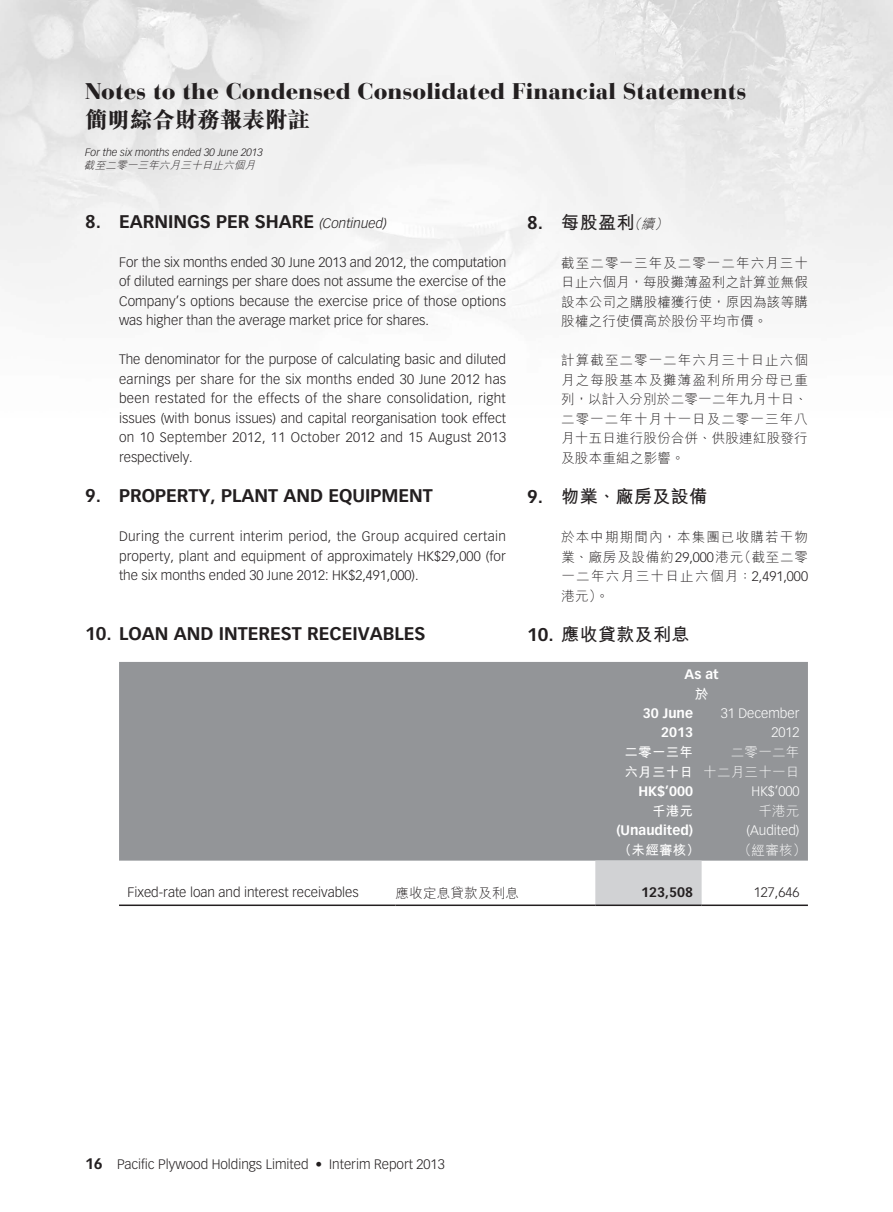
<style>
.page{position:relative;width:893px;height:1212px;background:#fff}
.page>*{position:absolute;margin:0;border:0;box-sizing:border-box;transform-origin:0 0}
.t1{font:900 22.5px "Bauer Bodoni Std";color:#231f20}
.t2{font:800 22.5px "M Sung HK";color:#231f20}
.t3{font:700 18px "Vectora LT Std";color:#231f20}
.t4{font:700 18px "M Hei HK";letter-spacing:.02em;color:#231f20}
.t5{font:300 13.5px/19.5px "Vectora LT Std";color:#231f20;text-align:justify}
.t6{font:300 13.5px/19.5px "M Hei HK";letter-spacing:.02em;color:#231f20;text-align:justify}
.t7{font:700 13.5px/19.5px "Vectora LT Std";color:#fff;text-align:right}
.t8{font:300 13.5px/19.5px "Vectora LT Std";color:#fff;text-align:right}
.t9{font:700 13.5px/19.5px "M Hei HK";letter-spacing:.02em;color:#fff}
.t10{font:300 13.5px/19.5px "M Hei HK";letter-spacing:.02em;color:#fff;text-align:right}
.t11{font:700 13.5px "Vectora LT Std";color:#231f20}
.t12{font:italic 300 10.5px "Vectora LT Std";color:#231f20}
.t13{font:italic 300 10.5px "M Hei HK";color:#231f20}
.s1{font-weight:300;font-style:italic;font-size:13.5px}
.s2{font-family:"Vectora LT Std"}
.s3{font-weight:700;font-size:15px}
</style>
<div class="page">
<img style="left:0;top:0;width:893px;height:310px">
<div style="left:119px;top:662px;width:689px;height:199px;background:#939598"></div>
<div style="left:595px;top:861px;width:107px;height:43px;background:#d1d2d4"></div>
<hr style="left:119px;top:904px;width:276px;height:2px;background:#231f20">
<hr style="left:395px;top:904px;width:200px;height:2px;background:#231f20">
<hr style="left:595px;top:904px;width:107px;height:2px;background:#231f20">
<hr style="left:702px;top:904px;width:106px;height:2px;background:#231f20">
<h1 class="t1" style="left:85px;top:78px;width:663px">Notes to the Condensed Consolidated Financial Statements</h1>
<h1 class="t2" style="left:85px;top:108px;width:226px">簡明綜合財務報表附註</h1>
<p class="t12" style="left:85px;top:146px;width:179px">For the six months ended 30 June 2013</p>
<p class="t13" style="left:84px;top:160px;width:175px">截至二零一三年六月三十日止六個月</p>
<h2 class="t3" style="left:85px;top:210px;width:303px">8. EARNINGS PER SHARE <span class="s1">(Continued)</span></h2>
<p class="t5" style="left:119px;top:252px;width:389px">For the six months ended 30 June 2013 and 2012, the computation of diluted earnings per share does not assume the exercise of the Company’s options because the exercise price of those options was higher than the average market price for shares.</p>
<p class="t5" style="left:119px;top:350px;width:389px">The denominator for the purpose of calculating basic and diluted earnings per share for the six months ended 30 June 2012 has been restated for the effects of the share consolidation, right issues (with bonus issues) and capital reorganisation took effect on 10 September 2012, 11 October 2012 and 15 August 2013 respectively.</p>
<h2 class="t3" style="left:85px;top:485px;width:349px">9. PROPERTY, PLANT AND EQUIPMENT</h2>
<p class="t5" style="left:119px;top:527px;width:389px">During the current interim period, the Group acquired certain property, plant and equipment of approximately HK$29,000 (for the six months ended 30 June 2012: HK$2,491,000).</p>
<h2 class="t3" style="left:85px;top:623px;width:342px">10. LOAN AND INTEREST RECEIVABLES</h2>
<h2 class="t4" style="left:527px;top:209px;width:145px"><span class="s2">8.</span> 每股盈利<span class="s1">（續）</span></h2>
<p class="t6" style="left:561px;top:253px;width:248px">截至二零一三年及二零一二年六月三十日止六個月，每股攤薄盈利之計算並無假設本公司之購股權獲行使，原因為該等購股權之行使價高於股份平均市價。</p>
<p class="t6" style="left:561px;top:350px;width:248px">計算截至二零一二年六月三十日止六個月之每股基本及攤薄盈利所用分母已重列，以計入分別於二零一二年九月十日、二零一二年十月十一日及二零一三年八月十五日進行股份合併、供股連紅股發行及股本重組之影響。</p>
<h2 class="t4" style="left:527px;top:483px;width:181px"><span class="s2">9.</span> 物業、廠房及設備</h2>
<p class="t6" style="left:561px;top:527px;width:248px">於本中期期間內，本集團已收購若干物業、廠房及設備約<span class="s2">29,000</span>港元（截至二零一二年六月三十日止六個月：<span class="s2">2,491,000</span>港元）。</p>
<h2 class="t4" style="left:527px;top:621px;width:164px"><span class="s2">10.</span> 應收貸款及利息</h2>
<p class="t7" style="left:685px;top:664px;width:35px">As at</p>
<p class="t9" style="left:695px;top:683px;width:15px">於</p>
<p class="t7" style="left:643px;top:703px;width:52px">30 June<br>2013</p>
<p class="t8" style="left:721px;top:703px;width:80px">31 December<br>2012</p>
<p class="t9" style="left:624px;top:741px;width:70px">二零一三年六月三十日</p>
<p class="t10" style="left:703px;top:742px;width:98px">二零一二年<br>十二月三十一日</p>
<p class="t7" style="left:638px;top:781px;width:56px">HK$’000</p>
<p class="t8" style="left:752px;top:781px;width:49px">HK$’000</p>
<p class="t9" style="left:652px;top:800px;width:43px">千港元</p>
<p class="t10" style="left:758px;top:801px;width:43px">千港元</p>
<p class="t7" style="left:616px;top:820px;width:78px">(Unaudited)</p>
<p class="t8" style="left:747px;top:820px;width:54px">(Audited)</p>
<p class="t9" style="left:618px;top:839px;width:83px">（未經審核）</p>
<p class="t10" style="left:738px;top:840px;width:70px">（經審核）</p>
<p class="t5" style="left:128px;top:883px;width:233px">Fixed-rate loan and interest receivables</p>
<p class="t6" style="left:395px;top:883px;width:125px">應收定息貸款及利息</p>
<p class="t11" style="left:641px;top:884px;width:53px">123,508</p>
<p class="t5" style="left:754px;top:883px;width:47px">127,646</p>
<p class="t5" style="left:85px;top:1155px;width:361px"><span class="s3">16</span> Pacific Plywood Holdings Limited • Interim Report 2013</p>
</div>
